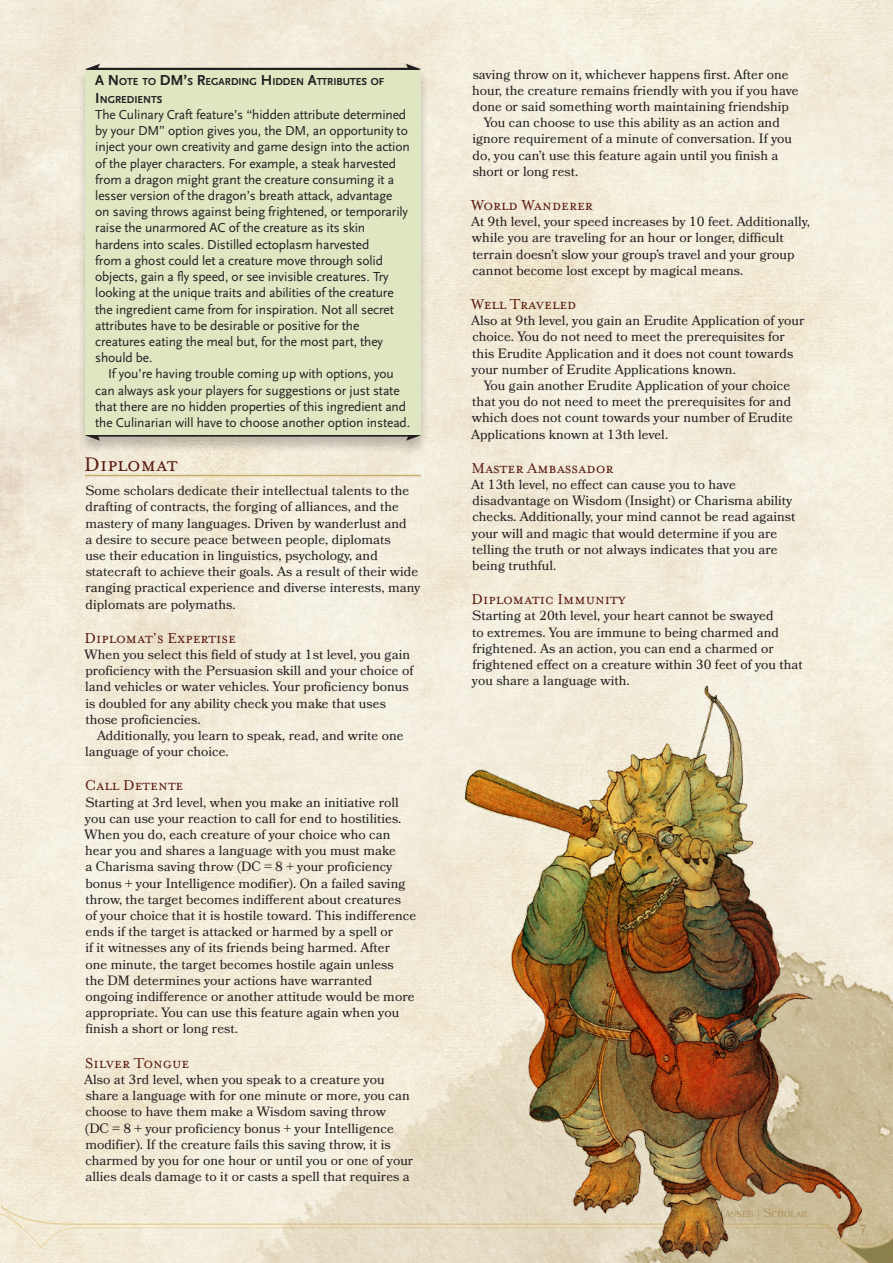
<style>
.page{position:relative;width:893px;height:1263px;background:#fff}
.page>*{position:absolute;margin:0;border:0;box-sizing:border-box;transform-origin:0 0}
.t1{font:500 22.5px "Mr Eaves SC Remake";color:#57180c}
.t2{font:500 16.5px "Mr Eaves SC Remake";color:#57180c}
.t3{font:13.5px/16.2px "Bookinsanity Remake";color:#231f20}
.t4{font:13.5px/16.2px "Scaly Sans Remake";letter-spacing:-.01em;color:#231f20}
.t5{font:13.5px "Bookinsanity Remake";color:#b99a66}
.t6{font:700 10.5px/18px "Scaly Sans Remake";color:#231f20}
.t7{font:8.4px "Bookinsanity Remake";color:#b99a66}
.s1{font-size:15px}
.s2{font-size:12px}
</style>
<div class="page">
<img style="left:0;top:0;width:892px;height:1263px">
<img style="left:447px;top:654px;width:435px;height:609px">
<hr style="left:85px;top:475px;width:336px;height:1px;background:#c9ac68">
<div style="left:77px;top:65px;width:352px;height:391px;background:#231f20;opacity:.25"></div>
<div style="left:85px;top:68px;width:336px;height:367px;background:#dee6c2"></div>
<hr style="left:95px;top:68px;width:316px;height:1px;background:#231f20">
<svg style="left:85px;top:64px;width:15px;height:5px"></svg>
<svg style="left:406px;top:64px;width:15px;height:5px"></svg>
<hr style="left:95px;top:435px;width:316px;height:2px;background:#231f20">
<svg style="left:85px;top:435px;width:15px;height:6px"></svg>
<svg style="left:406px;top:435px;width:15px;height:6px"></svg>
<p class="t6" style="left:95px;top:73px;width:291px"><span class="s1">A N</span>OTE TO <span class="s1">DM’</span>S <span class="s1">R</span>EGARDING <span class="s1">H</span> IDDEN <span class="s1">A</span>TTRIBUTES OF<br><span class="s1">I</span> NGREDIENTS</p>
<p class="t4" style="left:95px;top:107px;width:316px">The Culinary Craft feature’s “hidden attribute determined by your DM” option gives you, the DM, an opportunity to inject your own creativity and game design into the action of the player characters. For example, a steak harvested from a dragon might grant the creature consuming it a lesser version of the dragon’s breath attack, advantage on saving throws against being frightened, or temporarily raise the unarmored AC of the creature as its skin hardens into scales. Distilled ectoplasm harvested<br>from a ghost could let a creature move through solid objects, gain a fly speed, or see invisible creatures. Try looking at the unique traits and abilities of the creature the ingredient came from for inspiration. Not all secret attributes have to be desirable or positive for the creatures eating the meal but, for the most part, they should be.</p>
<p class="t4" style="left:95px;top:366px;width:316px;text-indent:13px">If you’re having trouble coming up with options, you can always ask your players for suggestions or just state that there are no hidden properties of this ingredient and the Culinarian will have to choose another option instead.</p>
<h1 class="t1" style="left:84px;top:452px;width:95px">Diplomat</h1>
<p class="t3" style="left:85px;top:482px;width:337px">Some scholars dedicate their intellectual talents to the drafting of contracts, the forging of alliances, and the mastery of many languages. Driven by wanderlust and<br>a desire to secure peace between people, diplomats<br>use their education in linguistics, psychology, and statecraft to achieve their goals. As a result of their wide ranging practical experience and diverse interests, many diplomats are polymaths.</p>
<p class="t2" style="left:85px;top:629px;width:153px">Diplomat’s Expertise</p>
<p class="t3" style="left:85px;top:646px;width:330px">When you select this field of study at 1st level, you gain proficiency with the Persuasion skill and your choice of land vehicles or water vehicles. Your proficiency bonus is doubled for any ability check you make that uses those proficiencies.</p>
<p class="t3" style="left:85px;top:727px;width:320px;text-indent:12px">Additionally, you learn to speak, read, and write one language of your choice.</p>
<p class="t2" style="left:85px;top:777px;width:100px">Call Detente</p>
<p class="t3" style="left:85px;top:794px;width:333px">Starting at 3rd level, when you make an initiative roll you can use your reaction to call for end to hostilities.<br>When you do, each creature of your choice who can hear you and shares a language with you must make<br>a Charisma saving throw (DC = 8 + your proficiency bonus + your Intelligence modifier). On a failed saving throw, the target becomes indifferent about creatures<br>of your choice that it is hostile toward. This indifference ends if the target is attacked or harmed by a spell or<br>if it witnesses any of its friends being harmed. After<br>one minute, the target becomes hostile again unless<br>the DM determines your actions have warranted ongoing indifference or another attitude would be more appropriate. You can use this feature again when you finish a short or long rest.</p>
<p class="t2" style="left:85px;top:1054px;width:106px">Silver Tongue</p>
<p class="t3" style="left:84px;top:1071px;width:331px">Also at 3rd level, when you speak to a creature you share a language with for one minute or more, you can choose to have them make a Wisdom saving throw<br>(DC = 8 + your proficiency bonus + your Intelligence modifier). If the creature fails this saving throw, it is charmed by you for one hour or until you or one of your allies deals damage to it or casts a spell that requires a</p>
<p class="t3" style="left:473px;top:66px;width:318px">saving throw on it, whichever happens first. After one</p>
<p class="t3" style="left:472px;top:82px;width:328px">hour, the creature remains friendly with you if you have</p>
<p class="t3" style="left:472px;top:98px;width:318px">done or said something worth maintaining friendship</p>
<p class="t3" style="left:484px;top:114px;width:298px">You can choose to use this ability as an action and</p>
<p class="t3" style="left:472px;top:131px;width:321px">ignore requirement of a minute of conversation. If you</p>
<p class="t3" style="left:472px;top:147px;width:308px">do, you can’t use this feature again until you finish a</p>
<p class="t3" style="left:473px;top:163px;width:107px">short or long rest.</p>
<p class="t2" style="left:471px;top:196px;width:123px">World Wanderer</p>
<p class="t3" style="left:471px;top:213px;width:340px">At 9th level, your speed increases by 10 feet. Additionally, while you are traveling for an hour or longer, difficult terrain doesn’t slow your group’s travel and your group cannot become lost except by magical means.</p>
<p class="t2" style="left:471px;top:295px;width:107px">Well Traveled</p>
<p class="t3" style="left:471px;top:312px;width:335px">Also at 9th level, you gain an Erudite Application of your choice. You do not need to meet the prerequisites for this Erudite Application and it does not count towards your number of Erudite Applications known.</p>
<p class="t3" style="left:471px;top:377px;width:323px;text-indent:13px">You gain another Erudite Application of your choice that you do not need to meet the prerequisites for and which does not count towards your number of Erudite Applications known at 13th level.</p>
<p class="t2" style="left:471px;top:459px;width:144px">Master Ambassador</p>
<p class="t3" style="left:471px;top:476px;width:326px">At 13th level, no effect can cause you to have disadvantage on Wisdom (Insight) or Charisma ability checks. Additionally, your mind cannot be read against your will and magic that would determine if you are telling the truth or not always indicates that you are being truthful.</p>
<p class="t2" style="left:471px;top:591px;width:156px">Diplomatic Immunity</p>
<p class="t3" style="left:472px;top:608px;width:332px">Starting at 20th level, your heart cannot be swayed<br>to extremes. You are immune to being charmed and frightened. As an action, you can end a charmed or frightened effect on a creature within 30 feet of you that you share a language with.</p>
<p class="t7" style="left:711px;top:1209px;width:98px"><span class="s2">C</span>LASSES <span class="s2">| S</span>CHOLAR</p>
<p class="t5" style="left:860px;top:1221px;width:9px">7</p>
</div>
